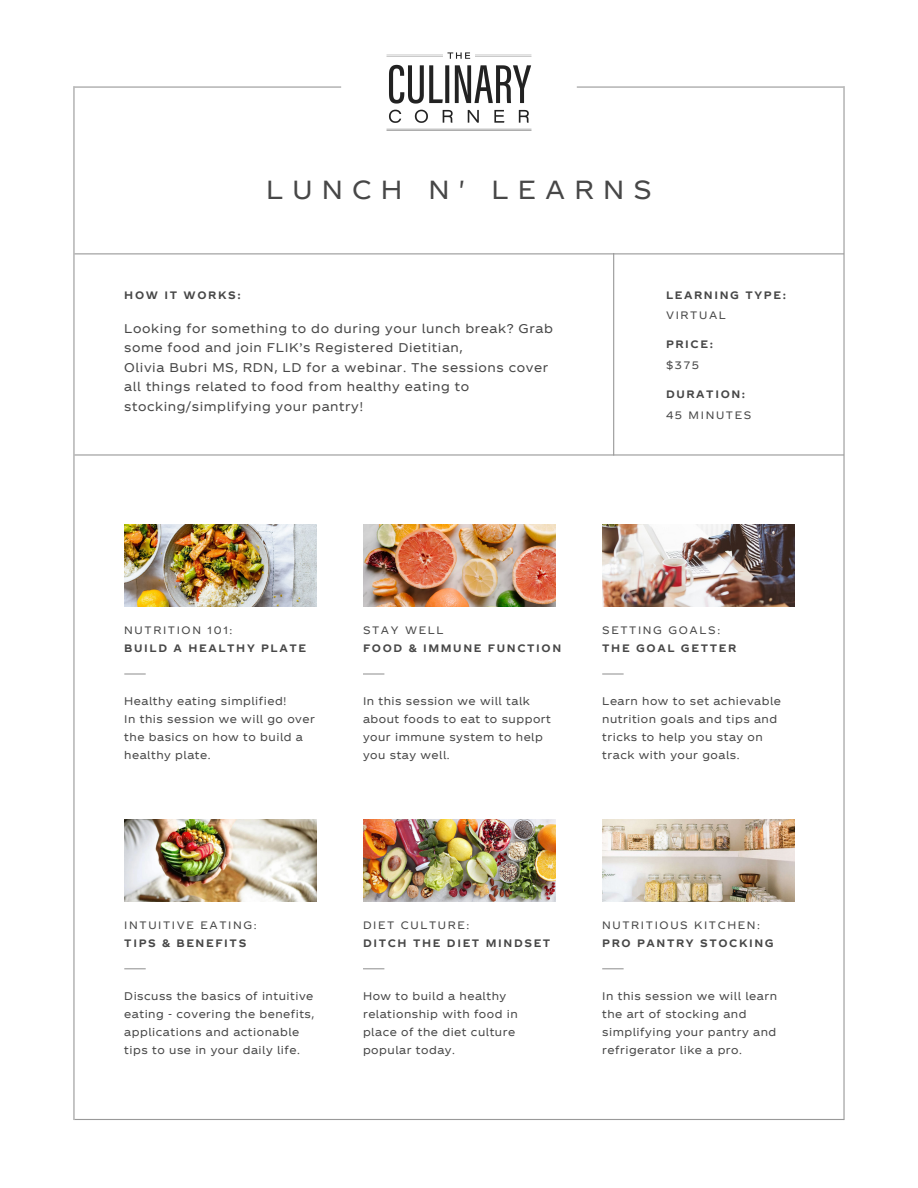
<style>
.page{position:relative;width:918px;height:1188px;background:#fff}
.page>*{position:absolute;margin:0;border:0;box-sizing:border-box;transform-origin:0 0}
.t1{font:25.5px "TCCC Unity Text Regular";letter-spacing:.36em;color:#474747}
.t2{font:12.3px/19.5px "TCCC Unity Text Regular";letter-spacing:.045em;color:#474747}
.t3{font:10.8px/18px "TCCC Unity Text Regular";letter-spacing:.045em;color:#474747}
.t4{font:10.5px "TCCC Unity Text Bold";letter-spacing:.155em;color:#474747}
.t5{font:10.5px "TCCC Unity Text Regular";letter-spacing:.155em;color:#474747}
</style>
<div class="page">
<img style="left:124px;top:525px;width:193px;height:82px">
<img style="left:124px;top:819px;width:193px;height:83px">
<img style="left:363px;top:525px;width:192px;height:82px">
<img style="left:602px;top:525px;width:193px;height:82px">
<img style="left:602px;top:819px;width:193px;height:83px">
<hr style="left:124px;top:673px;width:22px;height:2px;background:#999">
<hr style="left:75px;top:454px;width:769px;height:2px;background:#999">
<hr style="left:75px;top:1119px;width:769px;height:1px;background:#999">
<hr style="left:75px;top:253px;width:769px;height:1px;background:#999">
<hr style="left:73px;top:86px;width:2px;height:1034px;background:#999">
<hr style="left:843px;top:86px;width:2px;height:1034px;background:#999">
<hr style="left:613px;top:253px;width:1px;height:203px;background:#999">
<hr style="left:75px;top:86px;width:266px;height:2px;background:#999">
<hr style="left:577px;top:86px;width:266px;height:2px;background:#999">
<svg style="left:124px;top:968px;width:22px;height:1px"></svg>
<hr style="left:363px;top:673px;width:21px;height:2px;background:#999">
<svg style="left:363px;top:968px;width:21px;height:1px"></svg>
<hr style="left:602px;top:673px;width:22px;height:2px;background:#999">
<svg style="left:602px;top:968px;width:22px;height:1px"></svg>
<img style="left:386px;top:52px;width:146px;height:79px">
<img style="left:363px;top:819px;width:192px;height:82px">
<h1 class="t1" style="left:266px;top:173px;width:387px">LUNCH N' LEARNS</h1>
<p class="t4" style="left:124px;top:288px;width:118px">HOW IT WORKS:</p>
<p class="t2" style="left:124px;top:318px;width:430px">Looking for something to do during your lunch break? Grab some food and join FLIK’s Registered Dietitian,<br>Olivia Bubri MS, RDN, LD for a webinar. The sessions cover all things related to food from healthy eating to stocking/simplifying your pantry!</p>
<p class="t4" style="left:666px;top:288px;width:122px">LEARNING TYPE:</p>
<p class="t5" style="left:666px;top:309px;width:61px">VIRTUAL</p>
<p class="t4" style="left:666px;top:338px;width:49px">PRICE:</p>
<p class="t5" style="left:666px;top:358px;width:35px">$375</p>
<p class="t4" style="left:666px;top:387px;width:81px">DURATION:</p>
<p class="t5" style="left:666px;top:408px;width:87px">45 MINUTES</p>
<p class="t5" style="left:124px;top:623px;width:110px">NUTRITION 101:</p>
<p class="t5" style="left:363px;top:623px;width:82px">STAY WELL</p>
<p class="t5" style="left:602px;top:623px;width:120px">SETTING GOALS:</p>
<p class="t4" style="left:124px;top:642px;width:183px">BUILD A HEALTHY PLATE</p>
<p class="t4" style="left:363px;top:642px;width:200px">FOOD &amp; IMMUNE FUNCTION</p>
<p class="t4" style="left:602px;top:642px;width:136px">THE GOAL GETTER</p>
<p class="t3" style="left:124px;top:691px;width:192px">Healthy eating simplified!<br>In this session we will go over the basics on how to build a healthy plate.</p>
<p class="t3" style="left:363px;top:691px;width:189px">In this session we will talk about foods to eat to support your immune system to help you stay well.</p>
<p class="t3" style="left:602px;top:691px;width:180px">Learn how to set achievable nutrition goals and tips and tricks to help you stay on track with your goals.</p>
<p class="t5" style="left:124px;top:918px;width:134px">INTUITIVE EATING:</p>
<p class="t5" style="left:363px;top:918px;width:108px">DIET CULTURE:</p>
<p class="t5" style="left:602px;top:918px;width:159px">NUTRITIOUS KITCHEN:</p>
<p class="t4" style="left:124px;top:937px;width:124px">TIPS &amp; BENEFITS</p>
<p class="t4" style="left:363px;top:937px;width:189px">DITCH THE DIET MINDSET</p>
<p class="t4" style="left:602px;top:937px;width:173px">PRO PANTRY STOCKING</p>
<p class="t3" style="left:124px;top:986px;width:192px">Discuss the basics of intuitive eating - covering the benefits, applications and actionable tips to use in your daily life.</p>
<p class="t3" style="left:363px;top:986px;width:156px">How to build a healthy relationship with food in place of the diet culture popular today.</p>
<p class="t3" style="left:602px;top:986px;width:176px">In this session we will learn the art of stocking and simplifying your pantry and refrigerator like a pro.</p>
</div>
